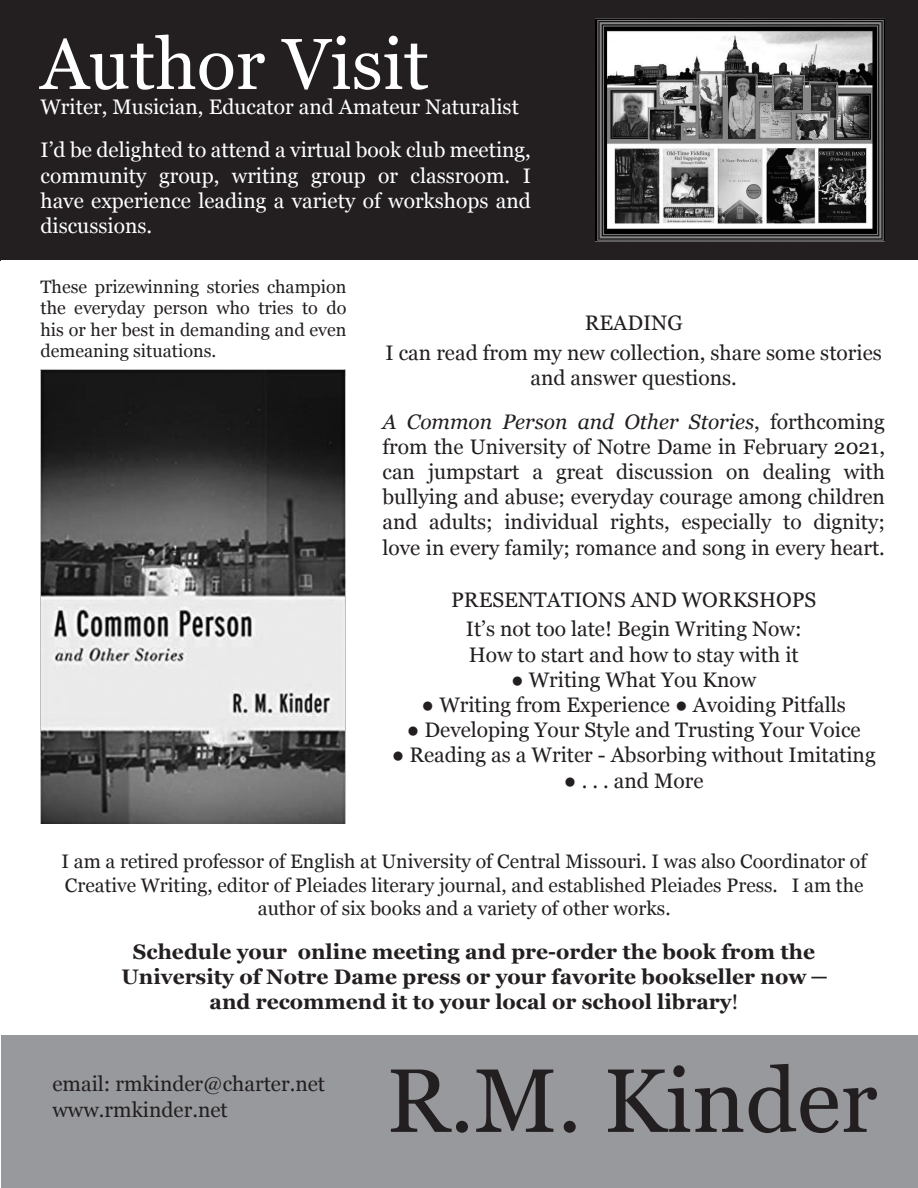
<style>
.page{position:relative;width:918px;height:1188px;background:#fff}
.page>*{position:absolute;margin:0;border:0;box-sizing:border-box;transform-origin:0 0}
.t1{font:90px "Georgia";color:#231f20}
.t2{font:72px "Georgia";color:#fff}
.t3{font:21px/25.2px "Georgia";color:#231f20;text-align:justify}
.t4{font:21px/25.2px "Georgia";color:#fff;text-align:justify}
.t5{font:700 21px/25.2px "Georgia";color:#231f20;text-align:center}
.t6{font:19.5px/23.4px "Georgia";color:#231f20;text-align:center}
.t7{font:18px/21.6px "Georgia";color:#231f20;text-align:justify}
.s1{font-style:italic}
.s2{font-weight:400}
</style>
<div class="page">
<div style="left:2px;top:920px;width:916px;height:268px;background:#97999c"></div>
<div style="left:0;top:0;width:918px;height:260px;background:#231f20"></div>
<div style="left:2px;top:260px;width:916px;height:775px;background:#fff"></div>
<img style="left:40px;top:369px;width:305px;height:455px">
<img style="left:596px;top:18px;width:289px;height:224px">
<p class="t2" style="left:40px;top:12px;width:390px">Author Visit</p>
<p class="t4" style="left:40px;top:93px;width:480px">Writer, Musician, Educator and Amateur Naturalist</p>
<p class="t4" style="left:40px;top:137px;width:492px">I’d be delighted to attend a virtual book club meeting, community group, writing group or classroom. I have experience leading a variety of workshops and discussions.</p>
<p class="t7" style="left:40px;top:275px;width:307px">These prizewinning stories champion the everyday person who tries to do his or her best in demanding and even demeaning situations.</p>
<p class="t3" style="left:585px;top:310px;width:99px">READING</p>
<p class="t3" style="left:386px;top:339px;width:498px">I can read from my new collection, share some stories</p>
<p class="t3" style="left:531px;top:365px;width:208px">and answer questions.</p>
<p class="t3" style="left:382px;top:408px;width:504px"><span class="s1">A Common Person and Other Stories</span>, forthcoming from the University of Notre Dame in February 2021, can jumpstart a great discussion on dealing with bullying and abuse; everyday courage among children and adults; individual rights, especially to dignity; love in every family; romance and song in every heart.</p>
<p class="t3" style="left:451px;top:586px;width:367px">PRESENTATIONS AND WORKSHOPS</p>
<p class="t3" style="left:466px;top:616px;width:337px">It’s not too late! Begin Writing Now:</p>
<p class="t3" style="left:469px;top:641px;width:332px">How to start and how to stay with it</p>
<p class="t3" style="left:511px;top:666px;width:247px">● Writing What You Know</p>
<p class="t3" style="left:422px;top:691px;width:426px">● Writing from Experience ● Avoiding Pitfalls</p>
<p class="t3" style="left:407px;top:717px;width:455px">● Developing Your Style and Trusting Your Voice</p>
<p class="t3" style="left:392px;top:742px;width:486px">● Reading as a Writer - Absorbing without Imitating</p>
<p class="t3" style="left:564px;top:767px;width:141px">● . . . and More</p>
<p class="t6" style="left:62px;top:849px;width:807px">I am a retired professor of English at University of Central Missouri. I was also Coordinator of<br>Creative Writing, editor of Pleiades literary journal, and established Pleiades Press. I am the author of six books and a variety of other works.</p>
<p class="t5" style="left:121px;top:938px;width:707px">Schedule your online meeting and pre-order the book from the<br>University of Notre Dame press or your favorite bookseller now ─ and recommend it to your local or school library<span class="s2">!</span></p>
<p class="t3" style="left:52px;top:1071px;width:274px">email: rmkinder@charter.net</p>
<p class="t3" style="left:52px;top:1096px;width:177px">www.rmkinder.net</p>
<p class="t1" style="left:387px;top:1035px;width:492px">R.M. Kinder</p>
</div>
